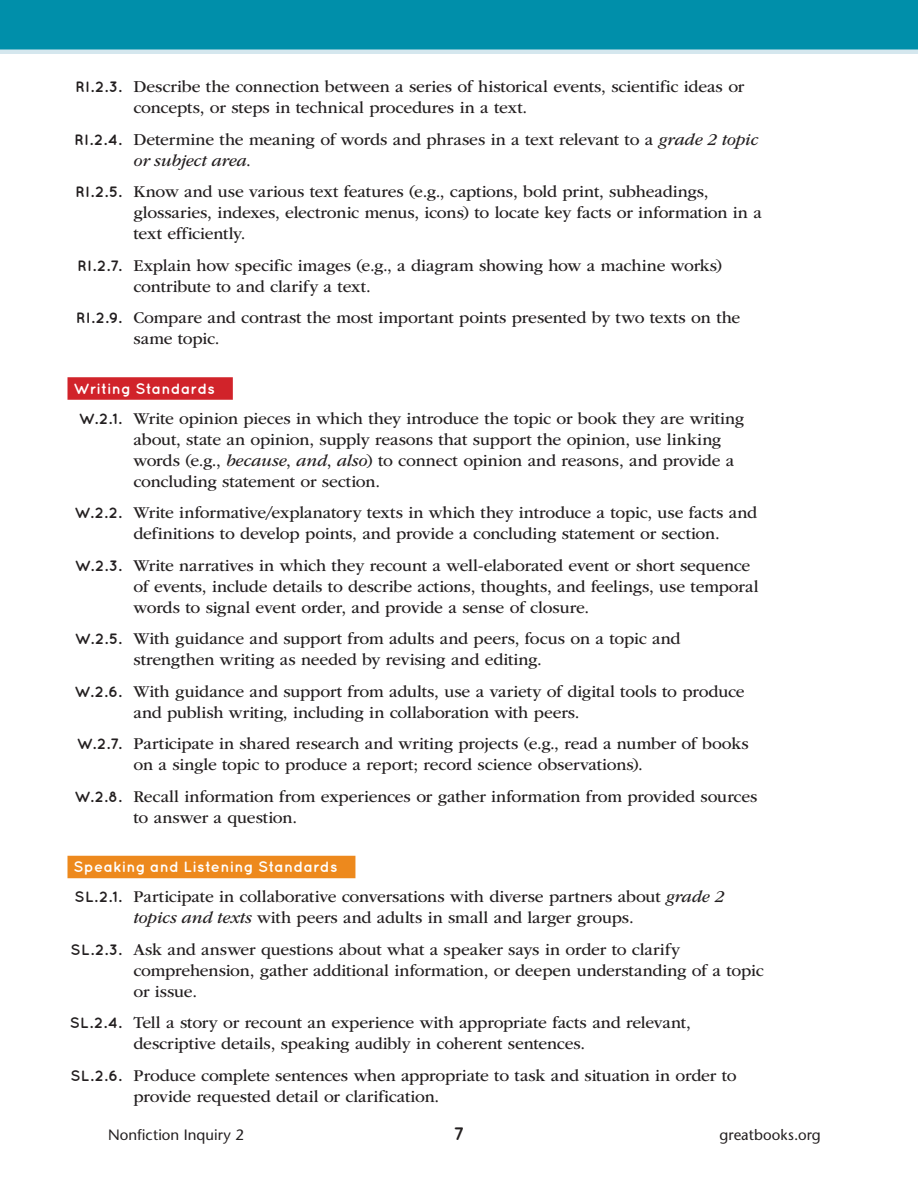
<style>
.page{position:relative;width:918px;height:1188px;background:#fff}
.page>*{position:absolute;margin:0;border:0;box-sizing:border-box;transform-origin:0 0}
.t1{font:700 18px "Quicksand";color:#231f20}
.CHART_NL{font:17.25px/21px "ITC Garamond Std";letter-spacing:-.01em;color:#231f20}
.t2{font:500 15px "Stone Sans Std";letter-spacing:.005em;color:#231f20}
.CHAERT_head_SPEAKING{font:700 15px "Quicksand";letter-spacing:.015em;color:#fff}
.CHART_head_WRITING{font:700 15px "Quicksand";letter-spacing:.015em;color:#fff}
.s1{font-family:"Quicksand";font-weight:700;font-size:15px}
.s2{font-style:italic}
</style>
<div class="page">
<div style="left:0;top:0;width:918px;height:54px;background:#008faa"></div>
<hr style="left:0;top:50px;width:918px;height:4px;background:#d5e7ee">
<div style="left:68px;top:377px;width:165px;height:23px;background:#d1232a"></div>
<div style="left:68px;top:856px;width:287px;height:22px;background:#ed891d"></div>
<p class="CHART_NL" style="left:134px;top:76px;width:612px;text-indent:-58px"><span class="s1">RI.2.3.</span> Describe the connection between a series of historical events, scientific ideas or concepts, or steps in technical procedures in a text.</p>
<p class="CHART_NL" style="left:134px;top:129px;width:626px;text-indent:-59px"><span class="s1">RI.2.4.</span> Determine the meaning of words and phrases in a text relevant to a <span class="s2">grade 2 topic or subject area</span>.</p>
<p class="CHART_NL" style="left:134px;top:181px;width:630px;text-indent:-58px"><span class="s1">RI.2.5.</span> Know and use various text features (e.g., captions, bold print, subheadings, glossaries, indexes, electronic menus, icons) to locate key facts or information in a text efficiently.</p>
<p class="CHART_NL" style="left:134px;top:255px;width:590px;text-indent:-56px"><span class="s1">RI.2.7.</span> Explain how specific images (e.g., a diagram showing how a machine works) contribute to and clarify a text.</p>
<p class="CHART_NL" style="left:134px;top:307px;width:608px;text-indent:-57px"><span class="s1">RI.2.9.</span> Compare and contrast the most important points presented by two texts on the same topic.</p>
<p class="CHART_head_WRITING" style="left:74px;top:380px;width:143px">Writing Standards</p>
<p class="CHART_NL" style="left:134px;top:408px;width:612px;text-indent:-55px"><span class="s1">W.2.1.</span> Write opinion pieces in which they introduce the topic or book they are writing about, state an opinion, supply reasons that support the opinion, use linking words (e.g., <span class="s2">because</span>, <span class="s2">and</span>, <span class="s2">also</span>) to connect opinion and reasons, and provide a concluding statement or section.</p>
<p class="CHART_NL" style="left:134px;top:502px;width:625px;text-indent:-59px"><span class="s1">W.2.2.</span> Write informative/explanatory texts in which they introduce a topic, use facts and definitions to develop points, and provide a concluding statement or section.</p>
<p class="CHART_NL" style="left:134px;top:555px;width:627px;text-indent:-59px"><span class="s1">W.2.3.</span> Write narratives in which they recount a well-elaborated event or short sequence of events, include details to describe actions, thoughts, and feelings, use temporal words to signal event order, and provide a sense of closure.</p>
<p class="CHART_NL" style="left:134px;top:628px;width:548px;text-indent:-59px"><span class="s1">W.2.5.</span> With guidance and support from adults and peers, focus on a topic and strengthen writing as needed by revising and editing.</p>
<p class="CHART_NL" style="left:134px;top:681px;width:613px;text-indent:-59px"><span class="s1">W.2.6.</span> With guidance and support from adults, use a variety of digital tools to produce and publish writing, including in collaboration with peers.</p>
<p class="CHART_NL" style="left:134px;top:733px;width:617px;text-indent:-57px"><span class="s1">W.2.7.</span> Participate in shared research and writing projects (e.g., read a number of books on a single topic to produce a report; record science observations).</p>
<p class="CHART_NL" style="left:134px;top:786px;width:625px;text-indent:-59px"><span class="s1">W.2.8.</span> Recall information from experiences or gather information from provided sources to answer a question.</p>
<p class="CHAERT_head_SPEAKING" style="left:74px;top:858px;width:265px">Speaking and Listening Standards</p>
<p class="CHART_NL" style="left:134px;top:886px;width:592px;text-indent:-59px"><span class="s1">SL.2.1.</span> Participate in collaborative conversations with diverse partners about <span class="s2">grade 2 topics and texts</span> with peers and adults in small and larger groups.</p>
<p class="CHART_NL" style="left:134px;top:939px;width:632px;text-indent:-63px"><span class="s1">SL.2.3.</span> Ask and answer questions about what a speaker says in order to clarify comprehension, gather additional information, or deepen understanding of a topic or issue.</p>
<p class="CHART_NL" style="left:134px;top:1012px;width:559px;text-indent:-64px"><span class="s1">SL.2.4.</span> Tell a story or recount an experience with appropriate facts and relevant, descriptive details, speaking audibly in coherent sentences.</p>
<p class="CHART_NL" style="left:134px;top:1065px;width:605px;text-indent:-63px"><span class="s1">SL.2.6.</span> Produce complete sentences when appropriate to task and situation in order to provide requested detail or clarification.</p>
<p class="t2" style="left:108px;top:1126px;width:137px">Nonfiction Inquiry 2</p>
<p class="t1" style="left:454px;top:1123px;width:12px">7</p>
<p class="t2" style="left:720px;top:1126px;width:103px">greatbooks.org</p>
</div>
